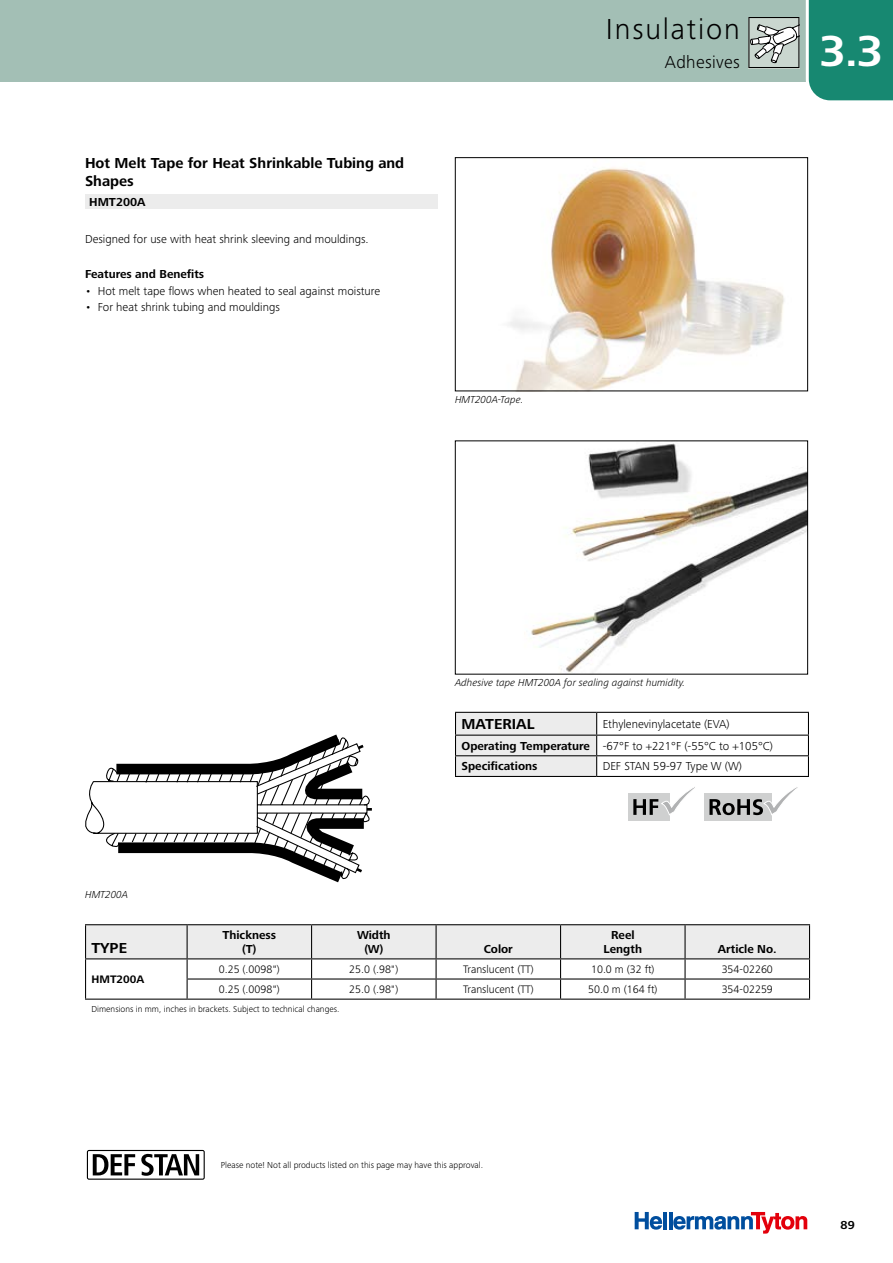
<style>
.page{position:relative;width:893px;height:1263px;background:#fff}
.page>*{position:absolute;margin:0;border:0;box-sizing:border-box;transform-origin:0 0}
.t1{font:700 45px "Frutiger Next LTW1 G";color:#fff}
.t2{font:300 30px "Frutiger Next LTW1 G";letter-spacing:.06em;color:#000}
.t3{font:300 18px "Frutiger Next LTW1 G";letter-spacing:.02em;color:#000}
.t4{font:700 15px/18px "Frutiger Next LTW1 G";color:#000}
.t5{font:300 12px/21.1px "Frutiger Next LTW1 G";color:#000}
.t6{font:700 12px/13.5px "Frutiger Next LTW1 G";color:#000;text-align:center}
.t7{font:300 11.25px "Frutiger Next LTW1 G";color:#000}
.t8{font:700 11.25px "Frutiger Next LTW1 G";color:#000}
.t9{font:italic 300 10.5px "Frutiger Next LTW1 G";color:#000}
.t10{font:300 9px "Frutiger Next LTW1 G";color:#000}
.s1{font-weight:700}
</style>
<div class="page">
<div style="left:0;top:0;width:808px;height:82px;background:#a3bfb5"></div>
<hr style="left:663px;top:1212px;width:4px;height:17px;background:#004e9e">
<hr style="left:669px;top:1212px;width:3px;height:17px;background:#004e9e">
<svg style="left:635px;top:1212px;width:27px;height:17px"></svg>
<svg style="left:673px;top:1212px;width:134px;height:21px"></svg>
<img style="left:509px;top:167px;width:275px;height:222px">
<div style="left:455px;top:157px;width:353px;height:234px;border:1px solid #000"></div>
<svg style="left:748px;top:0;width:145px;height:101px"></svg>
<img style="left:531px;top:443px;width:275px;height:229px">
<div style="left:455px;top:441px;width:353px;height:233px;border:1px solid #000"></div>
<svg style="left:87px;top:1150px;width:118px;height:30px"></svg>
<hr style="left:85px;top:924px;width:102px;height:1px;background:#000">
<hr style="left:187px;top:924px;width:125px;height:1px;background:#000">
<hr style="left:312px;top:924px;width:124px;height:1px;background:#000">
<hr style="left:436px;top:924px;width:125px;height:1px;background:#000">
<hr style="left:561px;top:924px;width:124px;height:1px;background:#000">
<hr style="left:685px;top:924px;width:125px;height:1px;background:#000">
<svg style="left:85px;top:925px;width:725px;height:73px"></svg>
<hr style="left:85px;top:998px;width:102px;height:2px;background:#000">
<hr style="left:187px;top:998px;width:125px;height:2px;background:#000">
<hr style="left:312px;top:998px;width:124px;height:2px;background:#000">
<hr style="left:436px;top:998px;width:125px;height:2px;background:#000">
<hr style="left:561px;top:998px;width:124px;height:2px;background:#000">
<hr style="left:685px;top:998px;width:125px;height:2px;background:#000">
<svg style="left:455px;top:712px;width:354px;height:109px"></svg>
<svg style="left:85px;top:734px;width:287px;height:148px"></svg>
<div style="left:85px;top:195px;width:353px;height:14px;background:#ececec"></div>
<p class="t4" style="left:85px;top:155px;width:321px">Hot Melt Tape for Heat Shrinkable Tubing and<br>Shapes</p>
<p class="t6" style="left:89px;top:196px;width:58px">HMT200A</p>
<p class="t5" style="left:85px;top:229px;width:285px">Designed for use with heat shrink sleeving and mouldings.</p>
<p class="t6" style="left:85px;top:267px;width:121px">Features and Benefits</p>
<p class="t5" style="left:85px;top:280px;width:297px">• Hot melt tape flows when heated to seal against moisture</p>
<p class="t5" style="left:85px;top:297px;width:196px">• For heat shrink tubing and mouldings</p>
<p class="t9" style="left:455px;top:394px;width:70px">HMT200A-Tape.</p>
<h2 class="t2" style="left:606px;top:11px;width:136px">Insulation</h2>
<h3 class="t3" style="left:665px;top:51px;width:77px">Adhesives</h3>
<h1 class="t1" style="left:819px;top:25px;width:65px">3.3</h1>
<p class="t9" style="left:455px;top:677px;width:232px">Adhesive tape HMT200A for sealing against humidity.</p>
<p class="t9" style="left:85px;top:889px;width:45px">HMT200A</p>
<p class="t4" style="left:92px;top:939px;width:37px">TYPE</p>
<p class="t6" style="left:222px;top:929px;width:55px">Thickness (T)</p>
<p class="t6" style="left:357px;top:929px;width:35px">Width (W)</p>
<p class="t4" style="left:461px;top:716px;width:75px">MATERIAL</p>
<p class="t5" style="left:461px;top:713px;width:313px;text-indent:141px">Ethylenevinylacetate (EVA)<br><span class="s1">Operating Temperature</span> -67°F to +221°F (-55°C to +105°C)<br><span class="s1">Specifications</span></p>
<p class="t5" style="left:603px;top:756px;width:141px">DEF STAN 59-97 Type W (W)</p>
<p class="t6" style="left:484px;top:942px;width:31px">Color</p>
<p class="t6" style="left:604px;top:929px;width:40px">Reel<br>Length</p>
<p class="t6" style="left:718px;top:942px;width:61px">Article No.</p>
<p class="t7" style="left:219px;top:963px;width:63px">0.25 (.0098")</p>
<p class="t7" style="left:349px;top:963px;width:51px">25.0 (.98")</p>
<p class="t7" style="left:463px;top:963px;width:72px">Translucent (TT)</p>
<p class="t7" style="left:591px;top:963px;width:65px">10.0 m (32 ft)</p>
<p class="t7" style="left:722px;top:963px;width:53px">354-02260</p>
<p class="t7" style="left:219px;top:983px;width:63px">0.25 (.0098")</p>
<p class="t7" style="left:349px;top:983px;width:51px">25.0 (.98")</p>
<p class="t7" style="left:463px;top:983px;width:72px">Translucent (TT)</p>
<p class="t7" style="left:588px;top:983px;width:71px">50.0 m (164 ft)</p>
<p class="t7" style="left:722px;top:983px;width:53px">354-02259</p>
<p class="t10" style="left:92px;top:1003px;width:249px">Dimensions in mm, inches in brackets. Subject to technical changes.</p>
<p class="t8" style="left:92px;top:973px;width:54px">HMT200A</p>
<p class="t10" style="left:221px;top:1160px;width:264px">Please note! Not all products listed on this page may have this approval.</p>
<p class="t6" style="left:841px;top:1219px;width:16px">89</p>
</div>
